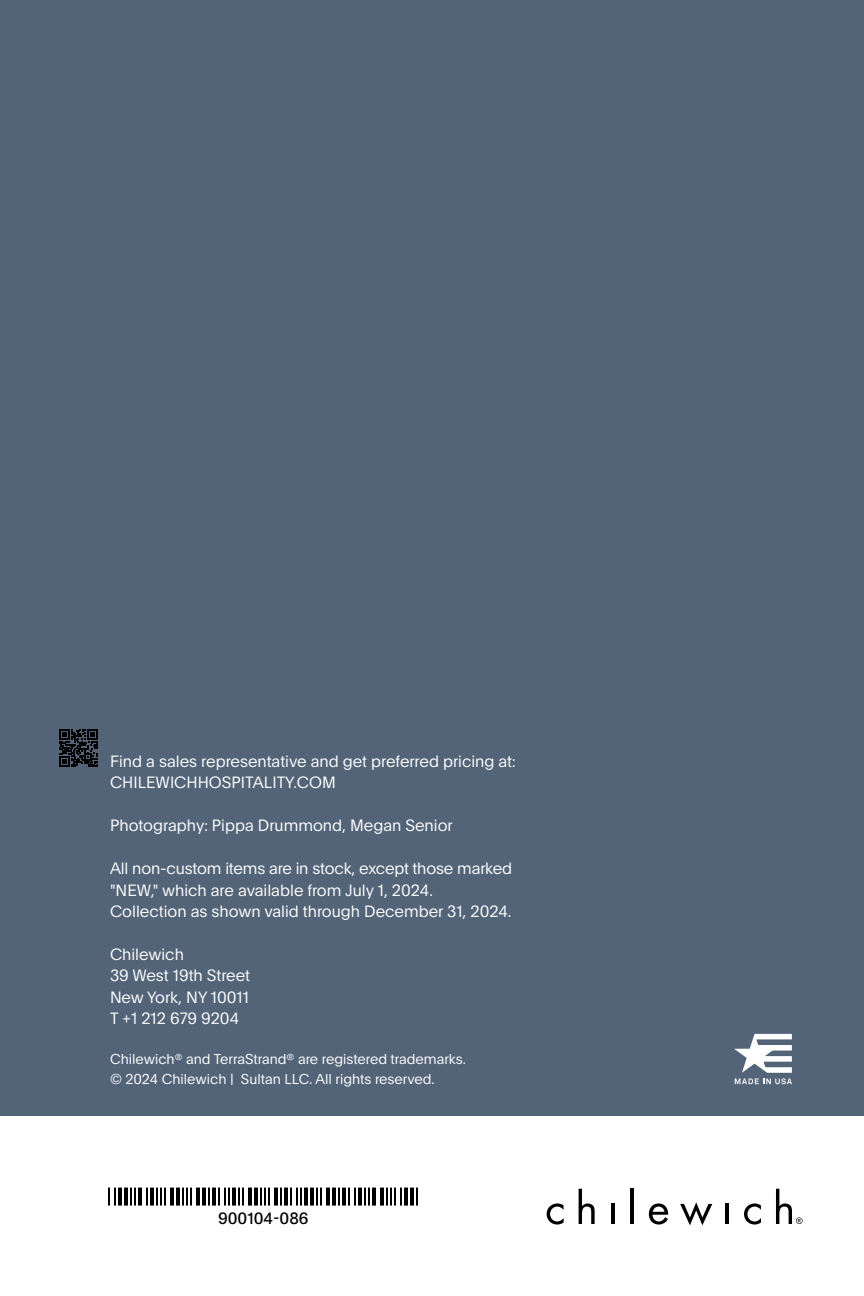
<style>
.page{position:relative;width:864px;height:1296px;background:#fff}
.page>*{position:absolute;margin:0;border:0;box-sizing:border-box;transform-origin:0 0}
.t1{font:300 16px/21.4px "Plain";color:#fff}
.t2{font:16px "Plain";color:#000}
.t3{font:300 14px/19px "Plain";color:#fff}
</style>
<div class="page">
<div style="left:0;top:0;width:864px;height:1116px;background:#536478"></div>
<svg style="left:547px;top:1203px;width:17px;height:22px"></svg>
<svg style="left:579px;top:1189px;width:16px;height:35px"></svg>
<hr style="left:611px;top:1204px;width:3px;height:20px;background:#000">
<hr style="left:631px;top:1189px;width:3px;height:35px;background:#000">
<svg style="left:649px;top:1203px;width:19px;height:22px"></svg>
<svg style="left:680px;top:1202px;width:32px;height:23px"></svg>
<hr style="left:726px;top:1204px;width:3px;height:20px;background:#000">
<svg style="left:744px;top:1203px;width:17px;height:22px"></svg>
<svg style="left:776px;top:1189px;width:27px;height:35px"></svg>
<svg style="left:734px;top:1034px;width:58px;height:50px"></svg>
<svg style="left:59px;top:729px;width:39px;height:38px"></svg>
<svg style="left:108px;top:1188px;width:8px;height:18px"></svg>
<hr style="left:118px;top:1188px;width:4px;height:18px;background:#000">
<hr style="left:124px;top:1188px;width:4px;height:18px;background:#000">
<svg style="left:130px;top:1188px;width:6px;height:18px"></svg>
<hr style="left:138px;top:1188px;width:4px;height:18px;background:#000">
<svg style="left:146px;top:1188px;width:2px;height:18px"></svg>
<hr style="left:150px;top:1188px;width:4px;height:18px;background:#000">
<svg style="left:156px;top:1188px;width:10px;height:18px"></svg>
<hr style="left:170px;top:1188px;width:4px;height:18px;background:#000">
<hr style="left:176px;top:1188px;width:4px;height:18px;background:#000">
<svg style="left:182px;top:1188px;width:10px;height:18px"></svg>
<hr style="left:196px;top:1188px;width:4px;height:18px;background:#000">
<hr style="left:202px;top:1188px;width:4px;height:18px;background:#000">
<svg style="left:208px;top:1188px;width:2px;height:18px"></svg>
<hr style="left:212px;top:1188px;width:4px;height:18px;background:#000">
<svg style="left:218px;top:1188px;width:12px;height:18px"></svg>
<hr style="left:232px;top:1188px;width:4px;height:18px;background:#000">
<svg style="left:238px;top:1188px;width:6px;height:18px"></svg>
<hr style="left:248px;top:1188px;width:4px;height:18px;background:#000">
<hr style="left:254px;top:1188px;width:4px;height:18px;background:#000">
<svg style="left:260px;top:1188px;width:10px;height:18px"></svg>
<hr style="left:274px;top:1188px;width:4px;height:18px;background:#000">
<svg style="left:280px;top:1188px;width:2px;height:18px"></svg>
<hr style="left:284px;top:1188px;width:4px;height:18px;background:#000">
<svg style="left:290px;top:1188px;width:12px;height:18px"></svg>
<hr style="left:304px;top:1188px;width:4px;height:18px;background:#000">
<hr style="left:310px;top:1188px;width:4px;height:18px;background:#000">
<svg style="left:316px;top:1188px;width:6px;height:18px"></svg>
<hr style="left:326px;top:1188px;width:4px;height:18px;background:#000">
<hr style="left:332px;top:1188px;width:4px;height:18px;background:#000">
<svg style="left:338px;top:1188px;width:2px;height:18px"></svg>
<hr style="left:342px;top:1188px;width:4px;height:18px;background:#000">
<svg style="left:348px;top:1188px;width:8px;height:18px"></svg>
<hr style="left:358px;top:1188px;width:4px;height:18px;background:#000">
<svg style="left:364px;top:1188px;width:6px;height:18px"></svg>
<hr style="left:372px;top:1188px;width:4px;height:18px;background:#000">
<hr style="left:380px;top:1188px;width:4px;height:18px;background:#000">
<svg style="left:386px;top:1188px;width:16px;height:18px"></svg>
<hr style="left:404px;top:1188px;width:4px;height:18px;background:#000">
<hr style="left:410px;top:1188px;width:4px;height:18px;background:#000">
<svg style="left:416px;top:1188px;width:2px;height:18px"></svg>
<p class="t1" style="left:110px;top:750px;width:407px">Find a sales representative and get preferred pricing at:<br>CHILEWICHHOSPITALITY.COM</p>
<p class="t1" style="left:110px;top:814px;width:344px">Photography: Pippa Drummond, Megan Senior</p>
<p class="t1" style="left:110px;top:857px;width:404px">All non-custom items are in stock, except those marked "NEW," which are available from July 1, 2024.<br>Collection as shown valid through December 31, 2024.</p>
<p class="t1" style="left:110px;top:943px;width:142px">Chilewich<br>39 West 19th Street<br>New York, NY 10011<br>T +1 212 679 9204</p>
<p class="t3" style="left:110px;top:1049px;width:357px">Chilewich® and TerraStrand® are registered trademarks. © 2024 Chilewich | Sultan LLC. All rights reserved.</p>
<p class="t2" style="left:218px;top:1207px;width:92px">900104-086</p>
</div>
